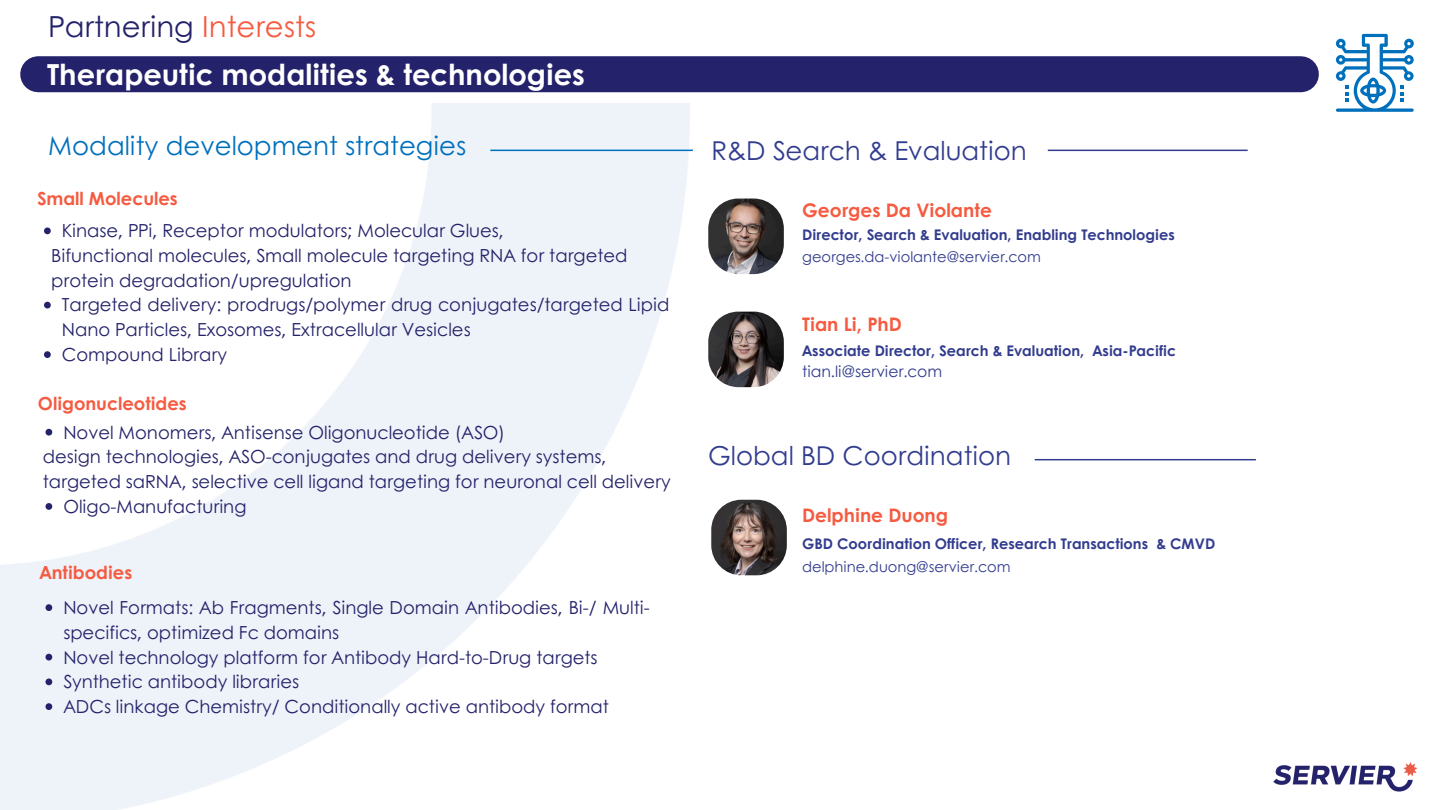
<style>
.page{position:relative;width:1440px;height:810px;background:#fff}
.page>*{position:absolute;margin:0;border:0;box-sizing:border-box;transform-origin:0 0}
.t1{font:700 29px "Century Gothic";color:#fff}
.t2{font:29px "Century Gothic";color:#24226a}
.t3{font:26px "Century Gothic";color:#323c8e}
.t4{font:26px "Century Gothic";color:#0070bc}
.t5{font:700 18.7px "Century Gothic";color:#f55b41}
.t6{font:18px/24.8px "Century Gothic";color:#24226a}
.t7{font:700 18px "Century Gothic";color:#f55b41}
.t8{font:15.6px "Century Gothic";color:#323c8e}
.t9{font:700 14.6px "Century Gothic";color:#323c8e}
.t10{font:14.6px "Century Gothic";color:#323c8e}
.s1{color:#f55b41}
</style>
<div class="page">
<div style="left:38px;top:56px;width:1263px;height:36px;background:#24226a"></div>
<hr style="left:1048px;top:150px;width:200px;height:1px;background:#323c8e">
<hr style="left:1035px;top:459px;width:221px;height:1px;background:#323c8e">
<img style="left:708px;top:199px;width:76px;height:75px;border-radius:30px">
<img style="left:711px;top:500px;width:76px;height:75px;border-radius:30px">
<img style="left:708px;top:312px;width:76px;height:75px;border-radius:30px">
<img style="left:1273px;top:762px;width:145px;height:30px">
<hr style="left:490px;top:150px;width:203px;height:1px;background:#0070bc">
<svg style="left:1336px;top:34px;width:78px;height:78px"></svg>
<svg style="left:46px;top:604px;width:6px;height:7px"></svg>
<svg style="left:46px;top:654px;width:6px;height:7px"></svg>
<svg style="left:46px;top:679px;width:6px;height:6px"></svg>
<svg style="left:46px;top:703px;width:6px;height:7px"></svg>
<svg style="left:46px;top:429px;width:6px;height:7px"></svg>
<svg style="left:46px;top:503px;width:6px;height:7px"></svg>
<svg style="left:44px;top:227px;width:7px;height:7px"></svg>
<svg style="left:44px;top:302px;width:7px;height:6px"></svg>
<svg style="left:44px;top:351px;width:7px;height:7px"></svg>
<h1 class="t2" style="left:48px;top:5px;width:269px">Partnering <span class="s1">Interests</span></h1>
<p class="t1" style="left:47px;top:53px;width:540px">Therapeutic modalities &amp; technologies</p>
<h5 class="t4" style="left:48px;top:126px;width:419px">Modality development strategies</h5>
<p class="t7" style="left:37px;top:185px;width:142px">Small Molecules</p>
<p class="t6" style="left:62px;top:218px;width:444px">Kinase, PPi, Receptor modulators; Molecular Glues,</p>
<h4 class="t6" style="left:51px;top:242px;width:578px">Bifunctional molecules, Small molecule targeting RNA for targeted protein degradation/upregulation</h4>
<h6 class="t6" style="left:62px;top:292px;width:609px">Targeted delivery: prodrugs/polymer drug conjugates/targeted Lipid<br>Nano Particles, Exosomes, Extracellular Vesicles</h6>
<p class="t6" style="left:62px;top:341px;width:167px">Compound Library</p>
<p class="t7" style="left:38px;top:390px;width:150px">Oligonucleotides</p>
<h4 class="t6" style="left:63px;top:419px;width:443px">Novel Monomers, Antisense Oligonucleotide (ASO)</h4>
<h6 class="t6" style="left:43px;top:444px;width:630px">design technologies, ASO-conjugates and drug delivery systems, targeted saRNA, selective cell ligand targeting for neuronal cell delivery</h6>
<p class="t6" style="left:63px;top:493px;width:185px">Oligo-Manufacturing</p>
<p class="t7" style="left:39px;top:559px;width:94px">Antibodies</p>
<p class="t6" style="left:63px;top:594px;width:588px">Novel Formats: Ab Fragments, Single Domain Antibodies, Bi-/ Multi&shy;specifics, optimized Fc domains</p>
<h3 class="t6" style="left:63px;top:644px;width:536px">Novel technology platform for Antibody Hard-to-Drug targets</h3>
<p class="t6" style="left:63px;top:669px;width:237px">Synthetic antibody libraries</p>
<p class="t6" style="left:63px;top:693px;width:547px">ADCs linkage Chemistry/ Conditionally active antibody format</p>
<h3 class="t3" style="left:712px;top:131px;width:317px">R&amp;D Search &amp; Evaluation</h3>
<h4 class="t5" style="left:802px;top:196px;width:191px">Georges Da Violante</h4>
<p class="t9" style="left:802px;top:224px;width:374px">Director, Search &amp; Evaluation, Enabling Technologies</p>
<p class="t10" style="left:802px;top:246px;width:240px">georges.da-violante@servier.com</p>
<h4 class="t5" style="left:802px;top:310px;width:101px">Tian Li, PhD</h4>
<p class="t9" style="left:802px;top:339px;width:375px">Associate Director, Search &amp; Evaluation, Asia-Pacific</p>
<h5 class="t8" style="left:802px;top:360px;width:142px">tian.li@servier.com</h5>
<p class="t3" style="left:708px;top:436px;width:304px">Global BD Coordination</p>
<p class="t5" style="left:802px;top:501px;width:147px">Delphine Duong</p>
<h4 class="t9" style="left:802px;top:532px;width:415px">GBD Coordination Officer, Research Transactions &amp; CMVD</h4>
<p class="t10" style="left:802px;top:555px;width:210px">delphine.duong@servier.com</p>
</div>
